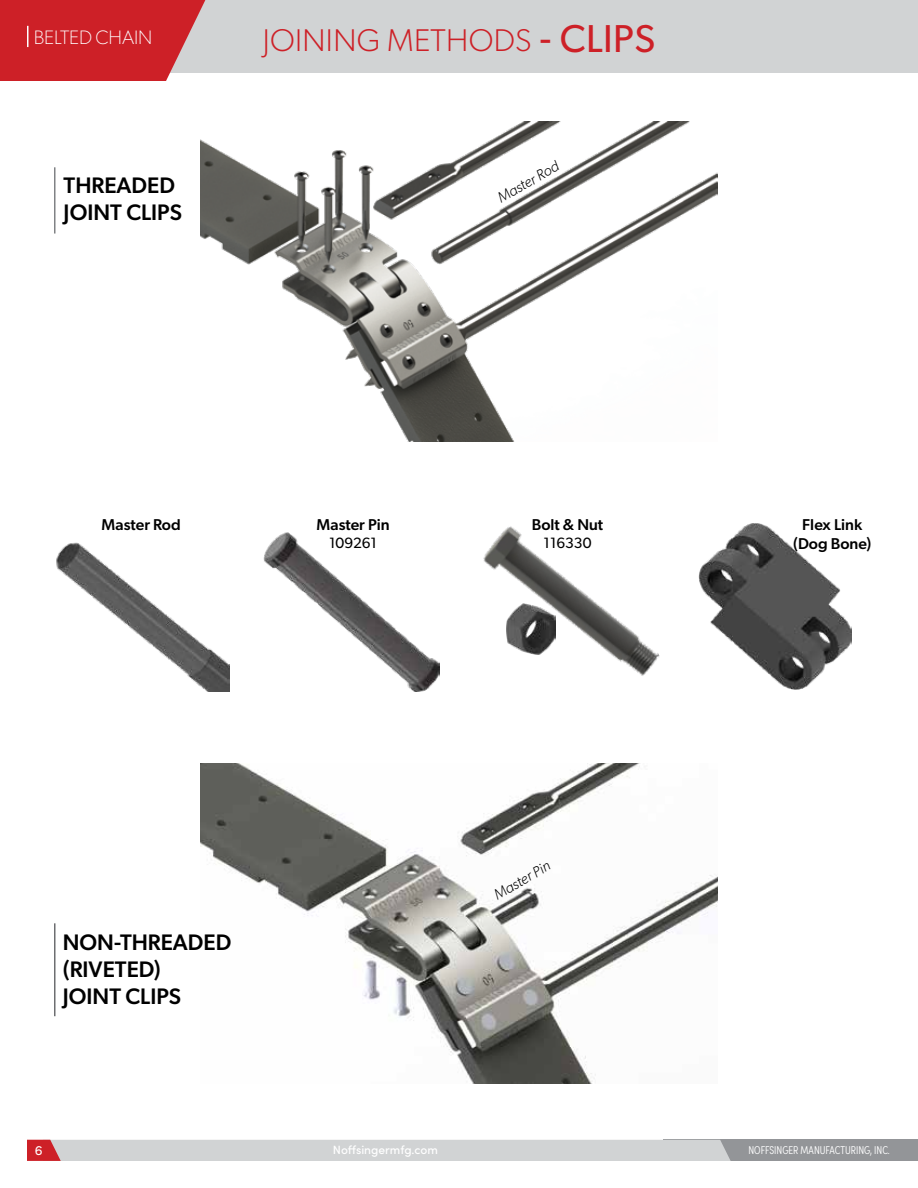
<style>
.page{position:relative;width:918px;height:1188px;background:#fff}
.page>*{position:absolute;margin:0;border:0;box-sizing:border-box;transform-origin:0 0}
.t1{font:300 31.5px "Gibson";letter-spacing:.01em;color:#cd2027}
.t2{font:500 22.5px/27px "Gibson";color:#000}
.t3{font:100 19.5px "Gibson";letter-spacing:-.01em;color:#fff}
.t4{font:500 15.75px/18.9px "Gibson";color:#000;text-align:center}
.t5{font:italic 300 15px "Gibson";color:#000}
.t6{font:15px "Gibson";color:#000}
.t7{font:13.5px "Sofia Pro";color:#fff}
.t8{font:500 12px "Sofia Pro";color:#fff}
.t9{font:300 11.4px "Sofia Pro Condensed";color:#fff}
.s1{font-weight:400;font-size:39px}
</style>
<div class="page">
<div style="left:663px;top:1140px;width:255px;height:21px;background:#939598"></div>
<div style="left:27px;top:1140px;width:704px;height:21px;background:#d1d3d4"></div>
<div style="left:0;top:0;width:918px;height:73px;background:#d1d3d4"></div>
<svg style="left:0;top:0;width:206px;height:81px"></svg>
<img style="left:56px;top:542px;width:173px;height:149px">
<img style="left:699px;top:523px;width:152px;height:167px">
<hr style="left:54px;top:167px;width:2px;height:67px;background:#808285">
<img style="left:264px;top:532px;width:176px;height:159px">
<img style="left:483px;top:526px;width:177px;height:150px">
<img style="left:507px;top:604px;width:49px;height:51px">
<img style="left:200px;top:122px;width:518px;height:320px">
<img style="left:200px;top:763px;width:518px;height:320px">
<hr style="left:54px;top:923px;width:2px;height:93px;background:#6d6e71">
<p class="t3" style="left:34px;top:25px;width:120px">BELTED CHAIN</p>
<h1 class="t1" style="left:263px;top:21px;width:394px">JOINING METHODS <span class="s1">- CLIPS</span></h1>
<p class="t2" style="left:64px;top:171px;width:120px">THREADED<br>JOINT CLIPS</p>
<p class="t5" style="left:494px;top:191px;width:70px;rotate:-30deg">Master Rod</p>
<p class="t4" style="left:102px;top:515px;width:81px">Master Rod</p>
<p class="t4" style="left:793px;top:515px;width:80px">Flex Link (Dog Bone)</p>
<p class="t4" style="left:316px;top:515px;width:75px">Master Pin</p>
<p class="t6" style="left:329px;top:534px;width:50px">109261</p>
<p class="t4" style="left:532px;top:515px;width:73px">Bolt &amp; Nut</p>
<p class="t6" style="left:543px;top:534px;width:50px">116330</p>
<p class="t2" style="left:63px;top:929px;width:170px">NON-THREADED (RIVETED)<br>JOINT CLIPS</p>
<p class="t5" style="left:491px;top:888px;width:64px;rotate:-30deg">Master Pin</p>
<p class="t7" style="left:35px;top:1141px;width:9px">6</p>
<p class="t8" style="left:333px;top:1141px;width:106px">Noffsingermfg.com</p>
<p class="t9" style="left:748px;top:1142px;width:143px">NOFFSINGER MANUFACTURING, INC.</p>
</div>
